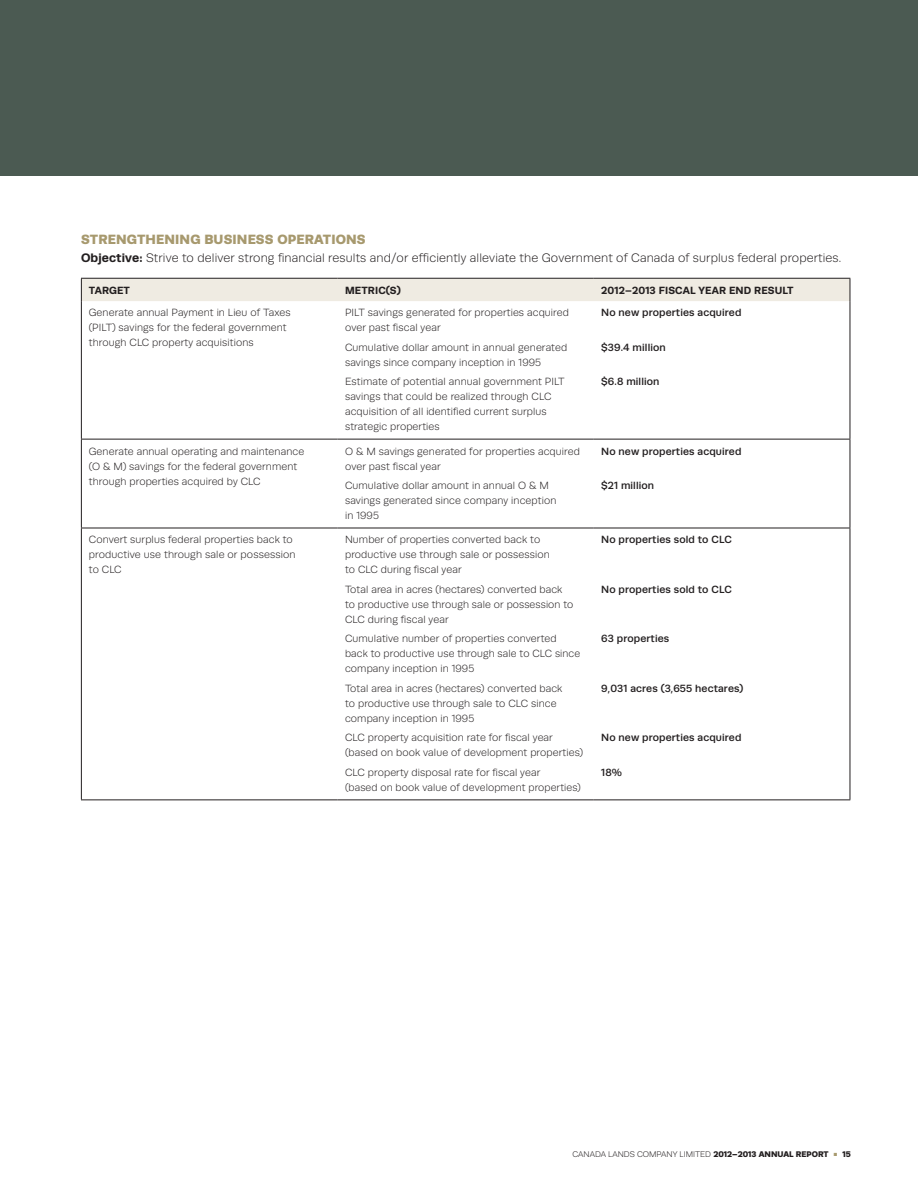
<style>
.page{position:relative;width:918px;height:1188px;background:#fff}
.page>*{position:absolute;margin:0;border:0;box-sizing:border-box;transform-origin:0 0}
.Scorecard_Head{font:900 13.5px "Runda";letter-spacing:.01em;color:#a7996e}
.Body{font:300 12.3px "Runda";letter-spacing:.01em;color:#231f20}
.Scorecard_table_b{font:300 10.5px/15px "Runda";letter-spacing:.01em;color:#231f20}
.Scorecard_table_b-2{font:500 10.5px "Runda";letter-spacing:.01em;color:#231f20}
.Scorecard_table_h{font:700 10.5px "Runda";letter-spacing:.01em;color:#231f20}
.t1{font:300 8.25px "Runda";color:#231f20}
.s1{font-weight:700}
.s2{font-weight:900}
</style>
<div class="page">
<hr style="left:81px;top:439px;width:257px;height:1px;background:#231f20">
<hr style="left:338px;top:439px;width:256px;height:1px;background:#231f20">
<hr style="left:594px;top:439px;width:256px;height:1px;background:#231f20">
<hr style="left:81px;top:528px;width:257px;height:1px;background:#231f20">
<hr style="left:338px;top:528px;width:256px;height:1px;background:#231f20">
<hr style="left:594px;top:528px;width:256px;height:1px;background:#231f20">
<div style="left:81px;top:278px;width:770px;height:23px;background:#efebe2"></div>
<hr style="left:81px;top:301px;width:1px;height:138px;background:#231f20">
<hr style="left:850px;top:301px;width:1px;height:138px;background:#231f20">
<hr style="left:81px;top:439px;width:1px;height:89px;background:#231f20">
<hr style="left:850px;top:439px;width:1px;height:89px;background:#231f20">
<hr style="left:81px;top:528px;width:1px;height:271px;background:#231f20">
<hr style="left:850px;top:528px;width:1px;height:271px;background:#231f20">
<hr style="left:81px;top:799px;width:257px;height:1px;background:#231f20">
<hr style="left:338px;top:799px;width:256px;height:1px;background:#231f20">
<hr style="left:594px;top:799px;width:256px;height:1px;background:#231f20">
<div style="left:0;top:0;width:918px;height:175px;background:#4b5a52"></div>
<p class="Scorecard_Head" style="left:81px;top:231px;width:286px">STRENGTHENING BUSINESS OPERATIONS</p>
<p class="Body" style="left:81px;top:251px;width:762px"><span class="s1">Objective:</span> Strive to deliver strong financial results and/or efficiently alleviate the Government of Canada of surplus federal properties.</p>
<p class="Scorecard_table_h" style="left:89px;top:284px;width:43px">TARGET</p>
<p class="Scorecard_table_h" style="left:345px;top:284px;width:57px">METRIC(S)</p>
<p class="Scorecard_table_h" style="left:601px;top:284px;width:194px">2012–2013 FISCAL YEAR END RESULT</p>
<p class="Scorecard_table_b" style="left:89px;top:305px;width:203px">Generate annual Payment in Lieu of Taxes (PILT) savings for the federal government through CLC property acquisitions</p>
<p class="Scorecard_table_b" style="left:345px;top:305px;width:225px">PILT savings generated for properties acquired over past fiscal year</p>
<p class="Scorecard_table_b-2" style="left:601px;top:307px;width:142px">No new properties acquired</p>
<p class="Scorecard_table_b-2" style="left:601px;top:341px;width:66px">$39.4 million</p>
<p class="Scorecard_table_b-2" style="left:601px;top:376px;width:60px">$6.8 million</p>
<p class="Scorecard_table_b" style="left:345px;top:340px;width:224px">Cumulative dollar amount in annual generated savings since company inception in 1995</p>
<p class="Scorecard_table_b" style="left:345px;top:374px;width:221px">Estimate of potential annual government PILT savings that could be realized through CLC acquisition of all identified current surplus strategic properties</p>
<p class="Scorecard_table_b" style="left:89px;top:444px;width:217px">Generate annual operating and maintenance (O &amp; M) savings for the federal government through properties acquired by CLC</p>
<p class="Scorecard_table_b" style="left:345px;top:444px;width:236px">O &amp; M savings generated for properties acquired over past fiscal year</p>
<p class="Scorecard_table_b" style="left:345px;top:478px;width:213px">Cumulative dollar amount in annual O &amp; M savings generated since company inception in 1995</p>
<p class="Scorecard_table_b" style="left:89px;top:533px;width:208px">Convert surplus federal properties back to productive use through sale or possession to CLC</p>
<p class="Scorecard_table_b" style="left:345px;top:532px;width:206px">Number of properties converted back to productive use through sale or possession to CLC during fiscal year</p>
<p class="Scorecard_table_b" style="left:345px;top:582px;width:230px">Total area in acres (hectares) converted back to productive use through sale or possession to<br>CLC during fiscal year</p>
<p class="Scorecard_table_b" style="left:345px;top:631px;width:237px">Cumulative number of properties converted back to productive use through sale to CLC since company inception in 1995</p>
<p class="Scorecard_table_b" style="left:345px;top:681px;width:219px">Total area in acres (hectares) converted back to productive use through sale to CLC since company inception in 1995</p>
<p class="Scorecard_table_b" style="left:345px;top:730px;width:240px">CLC property acquisition rate for fiscal year (based on book value of development properties)</p>
<p class="Scorecard_table_b" style="left:345px;top:765px;width:237px">CLC property disposal rate for fiscal year<br>(based on book value of development properties)</p>
<p class="Scorecard_table_b-2" style="left:601px;top:445px;width:142px">No new properties acquired</p>
<p class="Scorecard_table_b-2" style="left:601px;top:479px;width:54px">$21 million</p>
<p class="Scorecard_table_b-2" style="left:601px;top:534px;width:132px">No properties sold to CLC</p>
<p class="Scorecard_table_b-2" style="left:601px;top:583px;width:132px">No properties sold to CLC</p>
<p class="Scorecard_table_b-2" style="left:601px;top:633px;width:69px">63 properties</p>
<p class="Scorecard_table_b-2" style="left:601px;top:682px;width:144px">9,031 acres (3,655 hectares)</p>
<p class="Scorecard_table_b-2" style="left:601px;top:732px;width:142px">No new properties acquired</p>
<p class="Scorecard_table_b-2" style="left:601px;top:766px;width:22px">18%</p>
<p class="t1" style="left:572px;top:1150px;width:280px">CANADA LANDS COMPANY LIMITED <span class="s2">2012–2013 ANNUAL REPORT</span> <sup>■</sup> <span class="s2">15</span></p>
</div>
